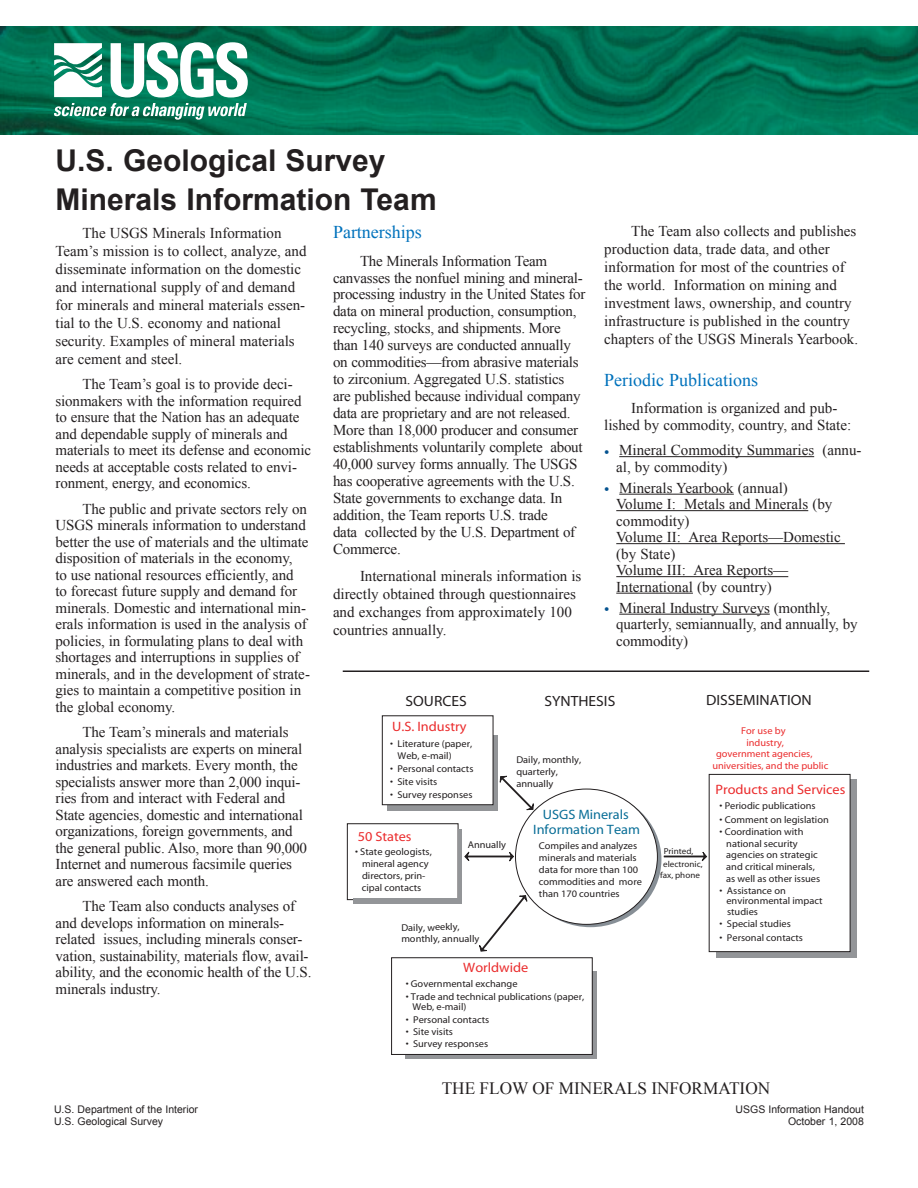
<style>
.page{position:relative;width:918px;height:1188px;background:#fff}
.page>*{position:absolute;margin:0;border:0;box-sizing:border-box;transform-origin:0 0}
.t1{font:700 30px/39px "Arial";color:#231f20}
.t2{font:18px "Times New Roman";color:#0072bc}
.t3{font:17.25px "Times New Roman";color:#231f20}
.t4{font:15px/16.5px "Times New Roman";letter-spacing:-.01em;color:#231f20}
.t5{font:14.85px "Myriad";color:#231f20;scale:1.05 1}
.t6{font:13.65px "Myriad";color:#eb2c2d;scale:1.05 1}
.t7{font:13.65px/14.4px "Myriad";color:#096e97;text-align:center;scale:1.05 1}
.t8{font:13.65px "Myriad";color:#ea2c2d;scale:1.05 1}
.t9{font:10.5px/12px "Arial";color:#231f20}
.t10{font:9.9px/11.9px "Myriad";color:#231f20;scale:1.05 1}
.t11{font:9.9px "Myriad";color:#eb2c2d;scale:1.05 1}
.t12{font:8.7px/13px "Myriad";color:#231f20;scale:1.05 1}
.s1{color:#04528f}
</style>
<div class="page">
<div style="left:717px;top:779px;width:140px;height:179px;background:#939598"></div>
<div style="left:709px;top:774px;width:141px;height:178px;background:#fff"></div>
<div style="left:709px;top:774px;width:142px;height:178px;border:1px solid #231f20"></div>
<div style="left:406px;top:971px;width:191px;height:87px;background:#939598"></div>
<div style="left:392px;top:958px;width:200px;height:96px;background:#fff"></div>
<div style="left:391px;top:957px;width:202px;height:98px;border:1px solid #231f20"></div>
<svg style="left:387px;top:735px;width:111px;height:76px"></svg>
<svg style="left:520px;top:792px;width:141px;height:135px"></svg>
<div style="left:516px;top:789px;width:141px;height:135px;background:#fff;border-radius:50%"></div>
<div style="left:382px;top:716px;width:111px;height:89px;background:#fff"></div>
<div style="left:382px;top:715px;width:111px;height:90px;border:1px solid #231f20"></div>
<hr style="left:467px;top:856px;width:44px;height:1px;background:#231f20">
<svg style="left:509px;top:852px;width:5px;height:9px"></svg>
<svg style="left:465px;top:852px;width:4px;height:9px"></svg>
<hr style="left:664px;top:856px;width:40px;height:1px;background:#231f20">
<svg style="left:479px;top:895px;width:48px;height:57px"></svg>
<svg style="left:702px;top:852px;width:5px;height:9px"></svg>
<svg style="left:499px;top:775px;width:35px;height:36px"></svg>
<div style="left:347px;top:823px;width:112px;height:77px;border:1px solid #231f20"></div>
<div style="left:353px;top:899px;width:109px;height:5px;background:#939598"></div>
<hr style="left:459px;top:830px;width:3px;height:69px;background:#939598">
<hr style="left:343px;top:670px;width:526px;height:2px;background:#231f20">
<hr style="left:619px;top:456px;width:195px;height:1px;background:#231f20">
<hr style="left:619px;top:494px;width:115px;height:1px;background:#231f20">
<hr style="left:616px;top:510px;width:192px;height:1px;background:#231f20">
<hr style="left:616px;top:543px;width:229px;height:1px;background:#231f20">
<hr style="left:616px;top:576px;width:172px;height:1px;background:#231f20">
<hr style="left:616px;top:593px;width:77px;height:1px;background:#231f20">
<hr style="left:619px;top:614px;width:151px;height:1px;background:#231f20">
<img style="left:0;top:27px;width:918px;height:107px">
<svg style="left:54px;top:42px;width:194px;height:78px"></svg>
<h1 class="t1" style="left:56px;top:142px;width:383px">U.S. Geological Survey<br>Minerals Information Team</h1>
<p class="t4" style="left:56px;top:223px;width:253px;line-height:18px;text-indent:27px">The USGS Minerals Information Team’s mission is to collect, analyze, and disseminate information on the domestic and international supply of and demand for minerals and mineral materials essen&shy;tial to the U.S. economy and national security. Examples of mineral materials are cement and steel.</p>
<p class="t4" style="left:55px;top:376px;width:257px;text-indent:27px">The Team’s goal is to provide deci&shy;sionmakers with the information required to ensure that the Nation has an adequate and dependable supply of minerals and materials to meet its defense and economic needs at acceptable costs related to envi&shy;ronment, energy, and economics.</p>
<p class="t4" style="left:56px;top:500px;width:256px;text-indent:27px">The public and private sectors rely on USGS minerals information to understand better the use of materials and the ultimate disposition of materials in the economy,<br>to use national resources efficiently, and<br>to forecast future supply and demand for minerals. Domestic and international min&shy;erals information is used in the analysis of policies, in formulating plans to deal with shortages and interruptions in supplies of minerals, and in the development of strate&shy;gies to maintain a competitive position in the global economy.</p>
<p class="t4" style="left:55px;top:724px;width:253px;text-indent:27px">The Team’s minerals and materials analysis specialists are experts on mineral industries and markets. Every month, the specialists answer more than 2,000 inqui&shy;ries from and interact with Federal and State agencies, domestic and international organizations, foreign governments, and the general public. Also, more than 90,000<br>Internet and numerous facsimile queries are answered each month.</p>
<p class="t4" style="left:55px;top:898px;width:258px;text-indent:27px">The Team also conducts analyses of and develops information on minerals&shy;related issues, including minerals conser&shy;vation, sustainability, materials flow, avail&shy;ability, and the economic health of the U.S. minerals industry.</p>
<p class="t2" style="left:333px;top:220px;width:90px">Partnerships</p>
<p class="t4" style="left:333px;top:252px;width:254px;line-height:17px;text-indent:27px">The Minerals Information Team canvasses the nonfuel mining and mineral&shy;processing industry in the United States for data on mineral production, consumption, recycling, stocks, and shipments. More than 140 surveys are conducted annually on commodities—from abrasive materials to zirconium. Aggregated U.S. statistics are published because individual company data are proprietary and are not released.<br>More than 18,000 producer and consumer establishments voluntarily complete about 40,000 survey forms annually. The USGS has cooperative agreements with the U.S.<br>State governments to exchange data. In addition, the Team reports U.S. trade<br>data collected by the U.S. Department of Commerce.</p>
<p class="t4" style="left:333px;top:566px;width:250px;line-height:18px;text-indent:27px">International minerals information is directly obtained through questionnaires and exchanges from approximately 100 countries annually.</p>
<p class="t4" style="left:604px;top:222px;width:255px;line-height:18px;text-indent:27px">The Team also collects and publishes production data, trade data, and other information for most of the countries of the world. Information on mining and investment laws, ownership, and country infrastructure is published in the country chapters of the USGS Minerals Yearbook.</p>
<p class="t2" style="left:604px;top:368px;width:155px">Periodic Publications</p>
<p class="t4" style="left:604px;top:400px;width:248px;text-indent:27px">Information is organized and pub&shy;lished by commodity, country, and State:</p>
<p class="t4" style="left:616px;top:442px;width:247px;text-indent:-12px"><span class="s1">•</span> Mineral Commodity Summaries (annu&shy;al, by commodity)</p>
<p class="t4" style="left:616px;top:479px;width:226px;text-indent:-12px"><span class="s1">•</span> Minerals Yearbook (annual)<br>Volume I: Metals and Minerals (by commodity)<br>Volume II: Area Reports—Domestic (by State)<br>Volume III: Area Reports—<br>International (by country)</p>
<p class="t4" style="left:616px;top:599px;width:243px;text-indent:-12px"><span class="s1">•</span> Mineral Industry Surveys (monthly, quarterly, semiannually, and annually, by commodity)</p>
<p class="t5" style="left:406px;top:693px;width:60px">SOURCES</p>
<p class="t5" style="left:544px;top:694px;width:69px">SYNTHESIS</p>
<p class="t5" style="left:706px;top:693px;width:102px">DISSEMINATION</p>
<p class="t6" style="left:392px;top:720px;width:72px">U.S. Industry</p>
<p class="t10" style="left:398px;top:738px;width:73px;text-indent:-7px">• Literature (paper,<br>Web, e-mail)</p>
<p class="t10" style="left:390px;top:763px;width:81px">• Personal contacts</p>
<p class="t10" style="left:390px;top:789px;width:80px">• Survey responses</p>
<p class="t10" style="left:390px;top:776px;width:46px">• Site visits</p>
<p class="t6" style="left:358px;top:830px;width:53px">50 States</p>
<p class="t10" style="left:355px;top:846px;width:75px;text-align:center">• State geologists, mineral agency directors, prin&shy;cipal contacts</p>
<p class="t10" style="left:468px;top:839px;width:38px">Annually</p>
<p class="t10" style="left:401px;top:922px;width:57px;rotate:-1deg">Daily, weekly,</p>
<p class="t10" style="left:401px;top:933px;width:76px">monthly, annually</p>
<p class="t10" style="left:516px;top:755px;width:63px">Daily, monthly, quarterly, annually</p>
<p class="t7" style="left:533px;top:808px;width:103px">USGS Minerals<br>Information Team</p>
<p class="t10" style="left:539px;top:841px;width:100px">Compiles and analyzes minerals and materials data for more than 100 commodities and more than 170 countries</p>
<p class="t8" style="left:463px;top:961px;width:63px">Worldwide</p>
<p class="t10" style="left:406px;top:978px;width:108px">• Governmental exchange</p>
<p class="t10" style="left:412px;top:993px;width:165px;line-height:9.4px;text-indent:-7px">• Trade and technical publications (paper,<br>Web, e-mail)</p>
<p class="t10" style="left:406px;top:1014px;width:81px">• Personal contacts</p>
<p class="t10" style="left:406px;top:1039px;width:80px">• Survey responses</p>
<p class="t10" style="left:406px;top:1026px;width:46px">• Site visits</p>
<p class="t12" style="left:663px;top:845px;width:39px">Printed, electronic,</p>
<p class="t12" style="left:660px;top:869px;width:39px">fax, phone</p>
<p class="t11" style="left:741px;top:726px;width:44px">For use by</p>
<p class="t11" style="left:746px;top:737px;width:37px">industry,</p>
<p class="t11" style="left:716px;top:749px;width:93px">government agencies,</p>
<p class="t11" style="left:712px;top:761px;width:112px">universities, and the public</p>
<p class="t10" style="left:720px;top:800px;width:93px">• Periodic publications</p>
<p class="t10" style="left:720px;top:814px;width:105px">• Comment on legislation</p>
<p class="t10" style="left:726px;top:826px;width:91px;text-indent:-7px">• Coordination with national security agencies on strategic and critical minerals, as well as other issues</p>
<p class="t10" style="left:726px;top:886px;width:93px;line-height:10.5px;text-indent:-7px">• Assistance on environmental impact studies</p>
<p class="t10" style="left:720px;top:918px;width:69px">• Special studies</p>
<p class="t6" style="left:715px;top:783px;width:125px">Products and Services</p>
<p class="t10" style="left:720px;top:932px;width:81px">• Personal contacts</p>
<p class="t3" style="left:442px;top:1077px;width:330px">THE FLOW OF MINERALS INFORMATION</p>
<p class="t9" style="left:54px;top:1104px;width:146px">U.S. Department of the Interior<br>U.S. Geological Survey</p>
<p class="t9" style="left:736px;top:1104px;width:130px;text-align:right">USGS Information Handout<br>October 1, 2008</p>
</div>
